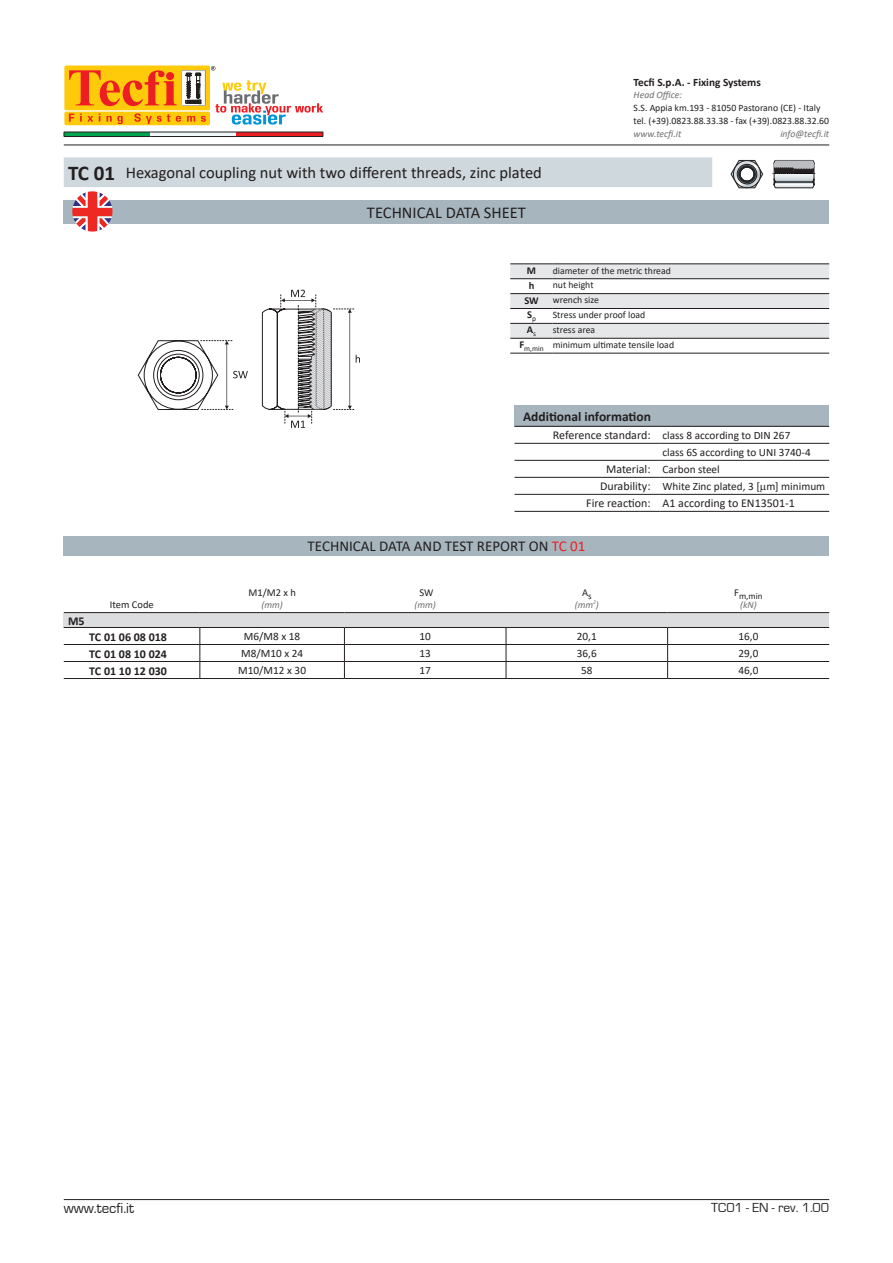
<style>
.page{position:relative;width:893px;height:1263px;background:#fff}
.page>*{position:absolute;margin:0;border:0;box-sizing:border-box;transform-origin:0 0}
.t1{font:700 21px "Calibri";color:#231f20}
.t2{font:16.5px "Calibri";color:#231f20}
.t3{font:15px "Calibri";color:#231f20}
.t4{font:15px "Eurostile";color:#231f20}
.t5{font:700 13.5px "Calibri";color:#231f20}
.t6{font:13.5px "Eurostile";color:#231f20}
.t7{font:12px "Calibri";color:#231f20}
.t8{font:700 12px "Calibri";color:#231f20}
.t9{font:11.25px "Calibri";color:#231f20}
.t10{font:700 11.25px "Calibri";color:#231f20}
.t11{font:10.5px "Calibri";color:#231f20}
.t12{font:700 10.5px "Calibri";color:#231f20}
.t13{font:9.75px/12.8px "Calibri";color:#231f20}
.t14{font:italic 9.75px "Calibri";color:#6c6d70}
.t15{font:9px "Calibri";color:#231f20}
.t16{font:7.5px "Calibri";color:#231f20}
.s1{color:#ee1d23}
</style>
<div class="page">
<hr style="left:64px;top:1199px;width:765px;height:1px;background:#231f20">
<div style="left:64px;top:65px;width:146px;height:45px;background:#feca0a;border-radius:2px"></div>
<div style="left:64px;top:112px;width:146px;height:13px;background:#feca0a;border-radius:2px"></div>
<svg style="left:211px;top:66px;width:4px;height:5px"></svg>
<svg style="left:69px;top:113px;width:137px;height:11px"></svg>
<svg style="left:215px;top:80px;width:108px;height:45px"></svg>
<svg style="left:69px;top:70px;width:136px;height:36px"></svg>
<hr style="left:64px;top:132px;width:86px;height:4px;background:#00a54f">
<hr style="left:150px;top:132px;width:87px;height:4px;background:#eff6f9">
<hr style="left:237px;top:132px;width:86px;height:4px;background:#ee1d23">
<hr style="left:64px;top:132px;width:86px;height:1px;background:#231f20">
<hr style="left:150px;top:132px;width:87px;height:1px;background:#231f20">
<hr style="left:237px;top:132px;width:86px;height:1px;background:#231f20">
<hr style="left:64px;top:136px;width:86px;height:1px;background:#231f20">
<hr style="left:150px;top:136px;width:87px;height:1px;background:#231f20">
<hr style="left:237px;top:136px;width:86px;height:1px;background:#231f20">
<hr style="left:64px;top:145px;width:765px;height:1px;background:#231f20">
<svg style="left:510px;top:265px;width:319px;height:73px"></svg>
<hr style="left:510px;top:264px;width:43px;height:1px;background:#231f20">
<hr style="left:553px;top:264px;width:276px;height:1px;background:#231f20">
<hr style="left:510px;top:278px;width:43px;height:1px;background:#231f20">
<hr style="left:553px;top:278px;width:276px;height:1px;background:#231f20">
<hr style="left:510px;top:293px;width:43px;height:1px;background:#231f20">
<hr style="left:553px;top:293px;width:276px;height:1px;background:#231f20">
<hr style="left:510px;top:308px;width:43px;height:1px;background:#231f20">
<hr style="left:553px;top:308px;width:276px;height:1px;background:#231f20">
<hr style="left:510px;top:323px;width:43px;height:1px;background:#231f20">
<hr style="left:553px;top:323px;width:276px;height:1px;background:#231f20">
<hr style="left:510px;top:338px;width:43px;height:1px;background:#231f20">
<hr style="left:553px;top:338px;width:276px;height:1px;background:#231f20">
<hr style="left:510px;top:353px;width:43px;height:1px;background:#231f20">
<hr style="left:553px;top:353px;width:276px;height:1px;background:#231f20">
<div style="left:64px;top:200px;width:765px;height:23px;background:#a7b6be"></div>
<svg style="left:64px;top:157px;width:648px;height:75px"></svg>
<div style="left:64px;top:536px;width:765px;height:19px;background:#a7b6be"></div>
<div style="left:514px;top:405px;width:315px;height:21px;background:#a7b6be"></div>
<hr style="left:514px;top:443px;width:145px;height:1px;background:#231f20">
<hr style="left:514px;top:460px;width:145px;height:1px;background:#231f20">
<hr style="left:514px;top:477px;width:145px;height:1px;background:#231f20">
<hr style="left:514px;top:494px;width:145px;height:1px;background:#231f20">
<hr style="left:514px;top:511px;width:145px;height:1px;background:#231f20">
<hr style="left:659px;top:443px;width:170px;height:1px;background:#231f20">
<hr style="left:659px;top:460px;width:170px;height:1px;background:#231f20">
<hr style="left:659px;top:477px;width:170px;height:1px;background:#231f20">
<hr style="left:659px;top:494px;width:170px;height:1px;background:#231f20">
<hr style="left:659px;top:511px;width:170px;height:1px;background:#231f20">
<hr style="left:514px;top:426px;width:145px;height:1px;background:#231f20">
<hr style="left:659px;top:426px;width:170px;height:1px;background:#231f20">
<svg style="left:772px;top:160px;width:44px;height:28px"></svg>
<svg style="left:731px;top:160px;width:32px;height:28px"></svg>
<svg style="left:138px;top:340px;width:110px;height:70px"></svg>
<svg style="left:262px;top:290px;width:98px;height:138px"></svg>
<div style="left:64px;top:613px;width:765px;height:14px;background:#dcdddf"></div>
<hr style="left:64px;top:612px;width:136px;height:1px;background:#231f20">
<hr style="left:200px;top:612px;width:144px;height:1px;background:#231f20">
<hr style="left:344px;top:612px;width:162px;height:1px;background:#231f20">
<hr style="left:506px;top:612px;width:162px;height:1px;background:#231f20">
<hr style="left:668px;top:612px;width:161px;height:1px;background:#231f20">
<hr style="left:64px;top:678px;width:136px;height:1px;background:#231f20">
<hr style="left:200px;top:678px;width:144px;height:1px;background:#231f20">
<hr style="left:344px;top:678px;width:162px;height:1px;background:#231f20">
<hr style="left:506px;top:678px;width:162px;height:1px;background:#231f20">
<hr style="left:668px;top:678px;width:161px;height:1px;background:#231f20">
<hr style="left:64px;top:644px;width:136px;height:1px;background:#231f20">
<hr style="left:200px;top:644px;width:144px;height:1px;background:#231f20">
<hr style="left:344px;top:644px;width:162px;height:1px;background:#231f20">
<hr style="left:506px;top:644px;width:162px;height:1px;background:#231f20">
<hr style="left:668px;top:644px;width:161px;height:1px;background:#231f20">
<hr style="left:64px;top:661px;width:136px;height:1px;background:#231f20">
<hr style="left:200px;top:661px;width:144px;height:1px;background:#231f20">
<svg style="left:200px;top:628px;width:1px;height:50px"></svg>
<hr style="left:344px;top:661px;width:162px;height:1px;background:#231f20">
<svg style="left:344px;top:628px;width:1px;height:50px"></svg>
<hr style="left:506px;top:661px;width:162px;height:1px;background:#231f20">
<hr style="left:668px;top:661px;width:161px;height:1px;background:#231f20">
<svg style="left:667px;top:628px;width:1px;height:50px"></svg>
<hr style="left:64px;top:627px;width:136px;height:1px;background:#231f20">
<hr style="left:200px;top:627px;width:144px;height:1px;background:#231f20">
<hr style="left:344px;top:627px;width:162px;height:1px;background:#231f20">
<hr style="left:506px;top:627px;width:162px;height:1px;background:#231f20">
<hr style="left:668px;top:627px;width:161px;height:1px;background:#231f20">
<svg style="left:506px;top:628px;width:1px;height:50px"></svg>
<p class="t1" style="left:68px;top:158px;width:49px">TC 01</p>
<p class="t2" style="left:126px;top:161px;width:418px">Hexagonal coupling nut with two different threads, zinc plated</p>
<p class="t2" style="left:367px;top:201px;width:160px">TECHNICAL DATA SHEET</p>
<p class="t10" style="left:634px;top:74px;width:129px">Tecfi S.p.A. - Fixing Systems</p>
<p class="t14" style="left:634px;top:88px;width:50px">Head Office:</p>
<p class="t13" style="left:634px;top:101px;width:197px">S.S. Appia km.193 - 81050 Pastorano (CE) - Italy tel. (+39).0823.88.33.38 - fax (+39).0823.88.32.60</p>
<p class="t14" style="left:634px;top:127px;width:49px">www.tecfi.it</p>
<p class="t14" style="left:780px;top:127px;width:50px">info@tecfi.it</p>
<p class="t12" style="left:527px;top:263px;width:11px">M</p>
<p class="t13" style="left:553px;top:264px;width:120px">diameter of the metric thread</p>
<p class="t12" style="left:529px;top:278px;width:7px">h</p>
<p class="t13" style="left:553px;top:279px;width:42px">nut height</p>
<p class="t12" style="left:524px;top:293px;width:16px">SW</p>
<p class="t13" style="left:553px;top:293px;width:48px">wrench size</p>
<p class="t12" style="left:527px;top:308px;width:10px">S<sub>p</sub></p>
<p class="t13" style="left:553px;top:308px;width:94px">Stress under proof load</p>
<p class="t12" style="left:527px;top:322px;width:11px">A<sub>s</sub></p>
<p class="t13" style="left:553px;top:323px;width:44px">stress area</p>
<p class="t16" style="left:519px;top:344px;width:26px"><sup>F</sup>m,min</p>
<p class="t13" style="left:553px;top:338px;width:123px">minimum ultimate tensile load</p>
<p class="t5" style="left:523px;top:407px;width:129px">Additional information</p>
<p class="t7" style="left:553px;top:427px;width:99px">Reference standard:</p>
<p class="t9" style="left:662px;top:427px;width:129px">class 8 according to DIN 267</p>
<p class="t9" style="left:662px;top:444px;width:150px">class 6S according to UNI 3740-4</p>
<p class="t7" style="left:606px;top:461px;width:46px">Material:</p>
<p class="t9" style="left:662px;top:461px;width:59px">Carbon steel</p>
<p class="t7" style="left:600px;top:478px;width:52px">Durability:</p>
<p class="t9" style="left:662px;top:478px;width:164px">White Zinc plated, 3 [ m] minimum</p>
<p class="t7" style="left:586px;top:495px;width:66px">Fire reaction:</p>
<p class="t7" style="left:662px;top:495px;width:134px">A1 according to EN13501-1</p>
<p class="t3" style="left:308px;top:536px;width:279px">TECHNICAL DATA AND TEST REPORT ON <span class="s1">TC 01</span></p>
<p class="t8" style="left:68px;top:612px;width:18px">M5</p>
<p class="t11" style="left:248px;top:585px;width:49px">M1/M2 x h</p>
<p class="t11" style="left:419px;top:585px;width:16px">SW</p>
<p class="t11" style="left:582px;top:585px;width:11px">A<sub>s</sub></p>
<p class="t15" style="left:734px;top:589px;width:30px"><sup>F</sup>m,min</p>
<p class="t11" style="left:110px;top:597px;width:45px">Item Code</p>
<p class="t14" style="left:261px;top:597px;width:23px">(mm)</p>
<p class="t14" style="left:415px;top:597px;width:23px">(mm)</p>
<p class="t14" style="left:575px;top:597px;width:26px">(mm<sup>2</sup>)</p>
<p class="t14" style="left:740px;top:597px;width:18px">(kN)</p>
<p class="t8" style="left:89px;top:628px;width:79px">TC 01 06 08 018</p>
<p class="t9" style="left:244px;top:629px;width:58px">M6/M8 x 18</p>
<p class="t9" style="left:419px;top:629px;width:13px">10</p>
<p class="t9" style="left:577px;top:629px;width:21px">20,1</p>
<p class="t9" style="left:738px;top:629px;width:21px">16,0</p>
<p class="t8" style="left:89px;top:645px;width:79px">TC 01 08 10 024</p>
<p class="t9" style="left:241px;top:646px;width:64px">M8/M10 x 24</p>
<p class="t9" style="left:419px;top:646px;width:13px">13</p>
<p class="t9" style="left:577px;top:646px;width:21px">36,6</p>
<p class="t9" style="left:738px;top:646px;width:21px">29,0</p>
<p class="t8" style="left:89px;top:662px;width:79px">TC 01 10 12 030</p>
<p class="t9" style="left:238px;top:663px;width:69px">M10/M12 x 30</p>
<p class="t9" style="left:419px;top:663px;width:13px">17</p>
<p class="t9" style="left:581px;top:663px;width:13px">58</p>
<p class="t9" style="left:738px;top:663px;width:21px">46,0</p>
<h3 class="t4" style="left:64px;top:1200px;width:72px">www.tecfi.it</h3>
<p class="t6" style="left:711px;top:1201px;width:119px">TC01 - EN - rev. 1.00</p>
</div>
